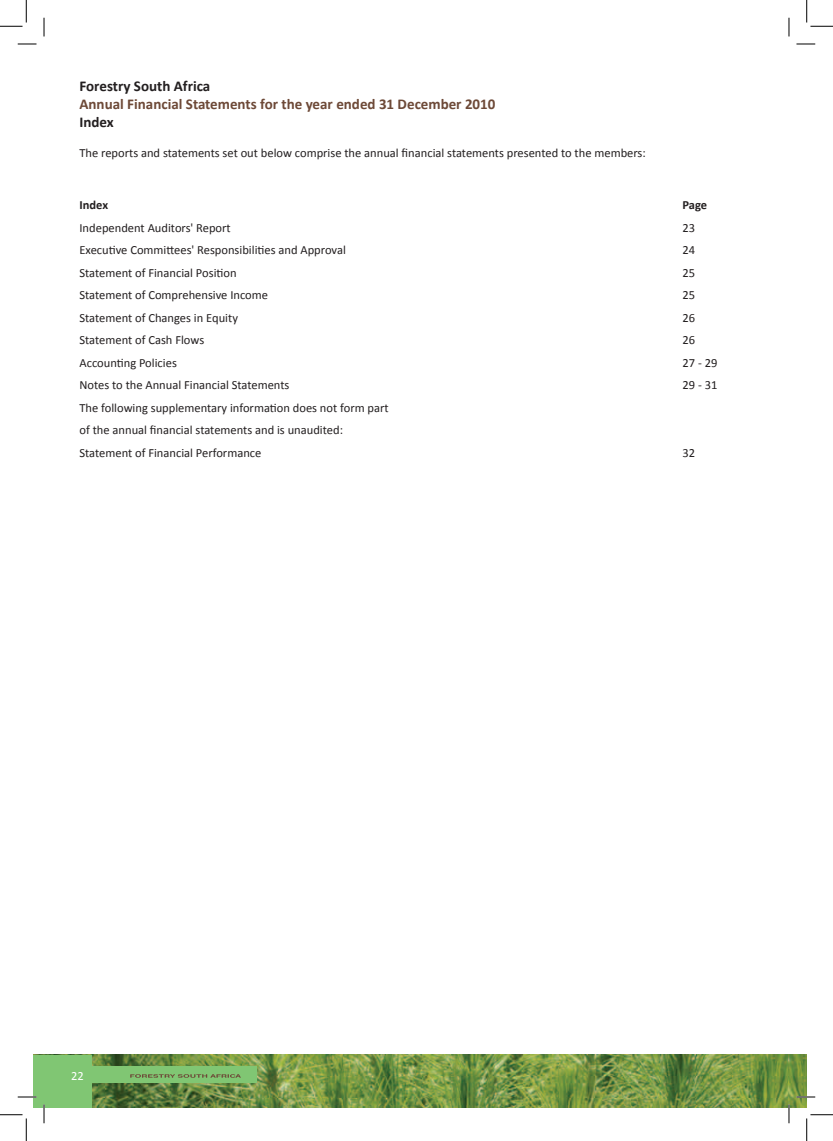
<style>
.page{position:relative;width:833px;height:1141px;background:#fff}
.page>*{position:absolute;margin:0;border:0;box-sizing:border-box;transform-origin:0 0}
.t1{font:700 15px "Calibri";color:#6d4937}
.t2{font:700 15px "Calibri";color:#231f20}
.t3{font:12.5px/22.5px "Calibri";color:#231f20}
.t4{font:700 12.5px "Calibri";color:#231f20}
.t5{font:12.5px "Calibri";color:#fff}
</style>
<div class="page">
<img style="left:33px;top:1054px;width:773px;height:53px">
<div style="left:75px;top:1066px;width:181px;height:17px;background:#80c673"></div>
<div style="left:33px;top:1055px;width:58px;height:52px;background:#80c673"></div>
<svg style="left:130px;top:1074px;width:111px;height:3px"></svg>
<svg style="left:18px;top:43px;width:18px;height:2px"></svg>
<svg style="left:796px;top:43px;width:18px;height:2px"></svg>
<svg style="left:18px;top:1096px;width:18px;height:1px"></svg>
<svg style="left:796px;top:1096px;width:18px;height:1px"></svg>
<svg style="left:43px;top:18px;width:2px;height:18px"></svg>
<svg style="left:43px;top:1104px;width:2px;height:19px"></svg>
<svg style="left:788px;top:18px;width:1px;height:18px"></svg>
<svg style="left:787px;top:1104px;width:2px;height:19px"></svg>
<svg style="left:0;top:0;width:27px;height:27px"></svg>
<svg style="left:0;top:1114px;width:27px;height:26px"></svg>
<svg style="left:806px;top:0;width:26px;height:27px"></svg>
<svg style="left:806px;top:1114px;width:26px;height:26px"></svg>
<p class="t2" style="left:79px;top:76px;width:132px">Forestry South Africa</p>
<p class="t1" style="left:79px;top:94px;width:417px">Annual Financial Statements for the year ended 31 December 2010</p>
<p class="t2" style="left:79px;top:112px;width:36px">Index</p>
<p class="t3" style="left:79px;top:141px;width:567px">The reports and statements set out below comprise the annual financial statements presented to the members:</p>
<p class="t4" style="left:79px;top:197px;width:30px">Index</p>
<p class="t4" style="left:682px;top:197px;width:26px">Page</p>
<p class="t3" style="left:79px;top:216px;width:153px">Independent Auditors' Report</p>
<p class="t3" style="left:682px;top:216px;width:14px">23</p>
<p class="t3" style="left:79px;top:239px;width:268px">Executive Committees' Responsibilities and Approval</p>
<p class="t3" style="left:682px;top:239px;width:14px">24</p>
<p class="t3" style="left:79px;top:261px;width:159px">Statement of Financial Position</p>
<p class="t3" style="left:682px;top:261px;width:14px">25</p>
<p class="t3" style="left:79px;top:284px;width:190px">Statement of Comprehensive Income</p>
<p class="t3" style="left:682px;top:284px;width:14px">25</p>
<p class="t3" style="left:79px;top:306px;width:160px">Statement of Changes in Equity</p>
<p class="t3" style="left:682px;top:306px;width:14px">26</p>
<p class="t3" style="left:79px;top:329px;width:126px">Statement of Cash Flows</p>
<p class="t3" style="left:682px;top:329px;width:14px">26</p>
<p class="t3" style="left:79px;top:351px;width:99px">Accounting Policies</p>
<p class="t3" style="left:682px;top:351px;width:36px">27 - 29</p>
<p class="t3" style="left:79px;top:374px;width:211px">Notes to the Annual Financial Statements</p>
<p class="t3" style="left:682px;top:374px;width:36px">29 - 31</p>
<p class="t3" style="left:79px;top:396px;width:310px">The following supplementary information does not form part of the annual financial statements and is unaudited:<br>Statement of Financial Performance</p>
<p class="t3" style="left:682px;top:441px;width:14px">32</p>
<p class="t5" style="left:71px;top:1067px;width:14px">22</p>
</div>
